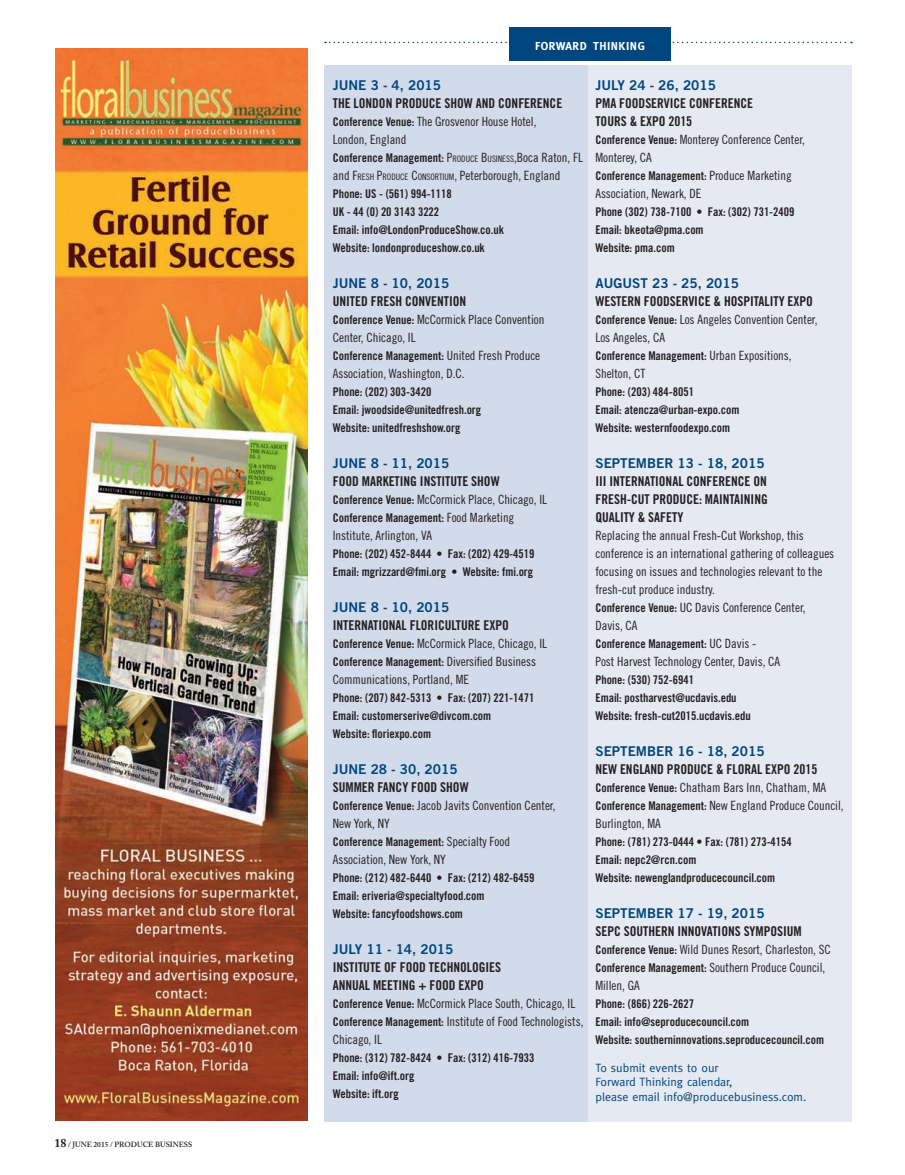
<style>
.page{position:relative;width:905px;height:1175px;background:#fff}
.page>*{position:absolute;margin:0;border:0;box-sizing:border-box;transform-origin:0 0}
.t1{font:13.5px/18px "Trade Gothic Bold Cond Twenty";letter-spacing:-.005em;color:#231f20}
.t2{font:13.5px "Trade Gothic Bold Two";color:#00467e}
.t3{font:12.75px/18px "Trade Gothic Cond Eighteen";letter-spacing:-.005em;color:#231f20}
.t4{font:12px/18px "Trade Gothic Bold Cond Twenty";letter-spacing:-.005em;color:#231f20}
.t5{font:12px/14.4px "Meta";color:#00467e}
.t6{font:700 11.55px "Meta";letter-spacing:.045em;color:#fff}
.t7{font:600 7.5px "Adobe Caslon Pro";color:#231f20}
.s1{font-weight:700;font-size:12px}
.s2{font-family:"Trade Gothic Bold Cond Twenty";font-size:12px}
.s3{font-family:"Trade Gothic Cond Eighteen";font-size:12.75px}
.s4{font-family:"Trade Gothic Cond Eighteen";font-size:8.85px}
.s5{font-size:8.85px}
</style>
<div class="page">
<svg style="left:325px;top:42px;width:526px;height:1px"></svg>
<div style="left:509px;top:27px;width:161px;height:33px;background:#00467e"></div>
<div style="left:324px;top:65px;width:264px;height:1056px;background:#d2dbea"></div>
<div style="left:588px;top:65px;width:264px;height:1056px;background:#e5e9f2"></div>
<img style="left:56px;top:48px;width:252px;height:1072px">
<p class="t7" style="left:55px;top:1140px;width:139px"><span class="s1">18</span> / JUNE 2015 / PRODUCE BUSINESS</p>
<p class="t6" style="left:535px;top:39px;width:111px">FORWARD THINKING</p>
<p class="t2" style="left:595px;top:77px;width:122px">JULY 24 - 26, 2015</p>
<p class="t1" style="left:595px;top:94px;width:159px">PMA FOODSERVICE CONFERENCE<br>TOURS &amp; EXPO 2015</p>
<p class="t3" style="left:595px;top:130px;width:211px"><span class="s2">Conference Venue:</span> Monterey Conference Center,<br>Monterey, CA</p>
<p class="t4" style="left:595px;top:167px;width:198px">Conference Management: <span class="s3">Produce Marketing</span></p>
<p class="t3" style="left:595px;top:184px;width:108px">Association, Newark, DE</p>
<p class="t4" style="left:595px;top:203px;width:200px">Phone (302) 738-7100 • Fax: (302) 731-2409<br>Email: bkeota@pma.com<br>Website: pma.com</p>
<p class="t2" style="left:595px;top:275px;width:145px">AUGUST 23 - 25, 2015</p>
<p class="t1" style="left:595px;top:292px;width:219px">WESTERN FOODSERVICE &amp; HOSPITALITY EXPO</p>
<p class="t3" style="left:595px;top:310px;width:224px"><span class="s2">Conference Venue:</span> Los Angeles Convention Center,<br>Los Angeles, CA</p>
<p class="t4" style="left:595px;top:347px;width:198px">Conference Management: <span class="s3">Urban Expositions,</span></p>
<p class="t3" style="left:595px;top:364px;width:51px">Shelton, CT</p>
<p class="t4" style="left:595px;top:383px;width:145px">Phone: (203) 484-8051<br>Email: atencza@urban-expo.com<br>Website: westernfoodexpo.com</p>
<p class="t2" style="left:595px;top:455px;width:171px">SEPTEMBER 13 - 18, 2015</p>
<p class="t1" style="left:595px;top:472px;width:174px;text-align:justify">III INTERNATIONAL CONFERENCE ON FRESH-CUT PRODUCE: MAINTAINING QUALITY &amp; SAFETY</p>
<p class="t3" style="left:595px;top:526px;width:240px">Replacing the annual Fresh-Cut Workshop, this conference is an international gathering of colleagues focusing on issues and technologies relevant to the fresh-cut produce industry.<br><span class="s2">Conference Venue:</span> UC Davis Conference Center, Davis, CA</p>
<p class="t4" style="left:595px;top:635px;width:163px">Conference Management: <span class="s3">UC Davis -</span></p>
<p class="t3" style="left:595px;top:652px;width:186px">Post Harvest Technology Center, Davis, CA</p>
<p class="t4" style="left:595px;top:671px;width:157px">Phone: (530) 752-6941<br>Email: postharvest@ucdavis.edu<br>Website: fresh-cut2015.ucdavis.edu</p>
<p class="t2" style="left:595px;top:743px;width:171px">SEPTEMBER 16 - 18, 2015</p>
<p class="t1" style="left:595px;top:760px;width:223px">NEW ENGLAND PRODUCE &amp; FLORAL EXPO 2015</p>
<p class="t3" style="left:595px;top:778px;width:250px"><span class="s2">Conference Venue:</span> Chatham Bars Inn, Chatham, MA<br><span class="s2">Conference Management:</span> New England Produce Council,<br>Burlington, MA</p>
<p class="t4" style="left:595px;top:833px;width:198px">Phone: (781) 273-0444 • Fax: (781) 273-4154<br>Email: nepc2@rcn.com<br>Website: newenglandproducecouncil.com</p>
<p class="t2" style="left:595px;top:905px;width:171px">SEPTEMBER 17 - 19, 2015</p>
<p class="t1" style="left:595px;top:922px;width:208px">SEPC SOUTHERN INNOVATIONS SYMPOSIUM</p>
<p class="t3" style="left:595px;top:940px;width:237px"><span class="s2">Conference Venue:</span> Wild Dunes Resort, Charleston, SC<br><span class="s2">Conference Management:</span> Southern Produce Council,<br>Millen, GA</p>
<p class="t4" style="left:595px;top:995px;width:230px">Phone: (866) 226-2627<br>Email: info@seproducecouncil.com<br>Website: southerninnovations.seproducecouncil.com</p>
<p class="t5" style="left:595px;top:1060px;width:212px">To submit events to our<br>Forward Thinking calendar,<br>please email info@producebusiness.com.</p>
<p class="t2" style="left:333px;top:77px;width:110px">JUNE 3 - 4, 2015</p>
<p class="t1" style="left:333px;top:94px;width:231px">THE LONDON PRODUCE SHOW AND CONFERENCE</p>
<p class="t3" style="left:333px;top:112px;width:205px"><span class="s2">Conference Venue:</span> The Grosvenor House Hotel,<br>London, England</p>
<p class="t4" style="left:333px;top:149px;width:252px">Conference Management: <span class="s3">P</span><span class="s4">RODUCE</span> <span class="s3">B</span><span class="s4">USINESS</span><span class="s3">,Boca Raton, FL</span></p>
<p class="t3" style="left:333px;top:166px;width:229px">and F<span class="s5">RESH</span> P<span class="s5">RODUCE</span> C<span class="s5">ONSORTIUM</span>, Peterborough, England</p>
<p class="t4" style="left:333px;top:185px;width:173px">Phone: US - (561) 994-1118<br>UK - 44 (0) 20 3143 3222<br>Email: info@LondonProduceShow.co.uk<br>Website: londonproduceshow.co.uk</p>
<p class="t2" style="left:333px;top:275px;width:118px">JUNE 8 - 10, 2015</p>
<p class="t1" style="left:333px;top:292px;width:135px">UNITED FRESH CONVENTION</p>
<p class="t3" style="left:333px;top:310px;width:213px"><span class="s2">Conference Venue:</span> McCormick Place Convention<br>Center, Chicago, IL</p>
<p class="t4" style="left:333px;top:347px;width:209px">Conference Management: <span class="s3">United Fresh Produce</span></p>
<p class="t3" style="left:333px;top:364px;width:133px">Association, Washington, D.C.</p>
<p class="t4" style="left:333px;top:383px;width:150px">Phone: (202) 303-3420<br>Email: jwoodside@unitedfresh.org<br>Website: unitedfreshshow.org</p>
<p class="t2" style="left:333px;top:455px;width:118px">JUNE 8 - 11, 2015</p>
<p class="t1" style="left:333px;top:472px;width:168px">FOOD MARKETING INSTITUTE SHOW</p>
<p class="t3" style="left:333px;top:490px;width:216px"><span class="s2">Conference Venue:</span> McCormick Place, Chicago, IL</p>
<p class="t4" style="left:333px;top:509px;width:183px">Conference Management: <span class="s3">Food Marketing</span></p>
<p class="t3" style="left:333px;top:526px;width:101px">Institute, Arlington, VA</p>
<p class="t4" style="left:333px;top:545px;width:203px">Phone: (202) 452-8444 • Fax: (202) 429-4519<br>Email: mgrizzard@fmi.org • Website: fmi.org</p>
<p class="t2" style="left:333px;top:599px;width:118px">JUNE 8 - 10, 2015</p>
<p class="t1" style="left:333px;top:616px;width:178px">INTERNATIONAL FLORICULTURE EXPO</p>
<p class="t3" style="left:333px;top:634px;width:216px"><span class="s2">Conference Venue:</span> McCormick Place, Chicago, IL</p>
<p class="t4" style="left:333px;top:653px;width:205px">Conference Management: <span class="s3">Diversified Business</span></p>
<p class="t3" style="left:333px;top:670px;width:138px">Communications, Portland, ME</p>
<p class="t4" style="left:333px;top:689px;width:203px">Phone: (207) 842-5313 • Fax: (207) 221-1471<br>Email: customerserive@divcom.com<br>Website: floriexpo.com</p>
<p class="t2" style="left:333px;top:761px;width:126px">JUNE 28 - 30, 2015</p>
<p class="t1" style="left:333px;top:778px;width:137px">SUMMER FANCY FOOD SHOW</p>
<p class="t3" style="left:333px;top:796px;width:224px"><span class="s2">Conference Venue:</span> Jacob Javits Convention Center,<br>New York, NY</p>
<p class="t4" style="left:333px;top:833px;width:179px">Conference Management: <span class="s3">Specialty Food</span></p>
<p class="t3" style="left:333px;top:850px;width:115px">Association, New York, NY</p>
<p class="t4" style="left:333px;top:869px;width:203px">Phone: (212) 482-6440 • Fax: (212) 482-6459<br>Email: eriveria@specialtyfood.com<br>Website: fancyfoodshows.com</p>
<p class="t2" style="left:333px;top:941px;width:122px">JULY 11 - 14, 2015</p>
<p class="t1" style="left:333px;top:958px;width:170px">INSTITUTE OF FOOD TECHNOLOGIES<br>ANNUAL MEETING + FOOD EXPO</p>
<p class="t3" style="left:333px;top:994px;width:252px"><span class="s2">Conference Venue:</span> McCormick Place South, Chicago, IL<br><span class="s2">Conference Management:</span> Institute of Food Technologists,<br>Chicago, IL</p>
<p class="t4" style="left:333px;top:1049px;width:203px">Phone: (312) 782-8424 • Fax: (312) 416-7933<br>Email: info@ift.org<br>Website: ift.org</p>
</div>
